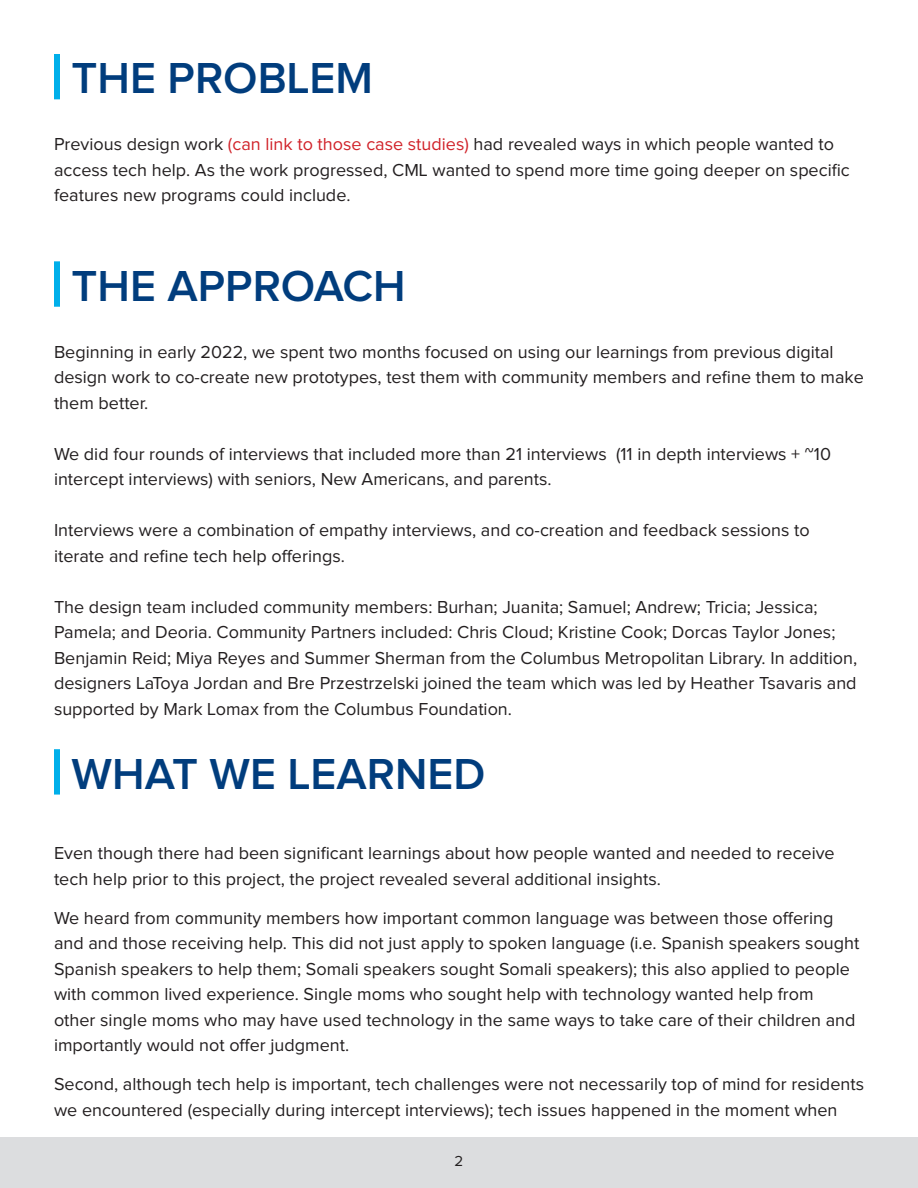
<style>
.page{position:relative;width:918px;height:1188px;background:#fff}
.page>*{position:absolute;margin:0;border:0;box-sizing:border-box;transform-origin:0 0}
.t1{font:600 45px "Proxima Nova";color:#013d7d}
.Bullets{font:18px/25.5px "Proxima Nova";color:#231f20}
.t2{font:15px "Proxima Nova";color:#231f20}
.s1{color:#d1232a}
</style>
<div class="page">
<div style="left:0;top:1138px;width:918px;height:50px;background:#dcdddf"></div>
<div style="left:54px;top:54px;width:6px;height:45px;background:#00afea"></div>
<div style="left:54px;top:261px;width:6px;height:46px;background:#00afea"></div>
<div style="left:54px;top:749px;width:6px;height:46px;background:#00afea"></div>
<p class="t1" style="left:72px;top:58px;width:303px">THE PROBLEM</p>
<p class="Bullets" style="left:54px;top:132px;width:797px">Previous design work <span class="s1">(can link to those case studies)</span> had revealed ways in which people wanted to access tech help. As the work progressed, CML wanted to spend more time going deeper on specific features new programs could include.</p>
<p class="t1" style="left:72px;top:265px;width:336px">THE APPROACH</p>
<p class="Bullets" style="left:54px;top:340px;width:811px">Beginning in early 2022, we spent two months focused on using our learnings from previous digital design work to co-create new prototypes, test them with community members and refine them to make them better.</p>
<p class="Bullets" style="left:54px;top:442px;width:779px">We did four rounds of interviews that included more than 21 interviews (11 in depth interviews + ~10 intercept interviews) with seniors, New Americans, and parents.</p>
<p class="Bullets" style="left:54px;top:518px;width:757px">Interviews were a combination of empathy interviews, and co-creation and feedback sessions to iterate and refine tech help offerings.</p>
<p class="Bullets" style="left:54px;top:595px;width:805px">The design team included community members: Burhan; Juanita; Samuel; Andrew; Tricia; Jessica; Pamela; and Deoria. Community Partners included: Chris Cloud; Kristine Cook; Dorcas Taylor Jones; Benjamin Reid; Miya Reyes and Summer Sherman from the Columbus Metropolitan Library. In addition, designers LaToya Jordan and Bre Przestrzelski joined the team which was led by Heather Tsavaris and supported by Mark Lomax from the Columbus Foundation.</p>
<p class="t1" style="left:72px;top:753px;width:415px">WHAT WE LEARNED</p>
<p class="Bullets" style="left:54px;top:841px;width:782px">Even though there had been significant learnings about how people wanted and needed to receive tech help prior to this project, the project revealed several additional insights.</p>
<p class="Bullets" style="left:54px;top:906px;width:807px">We heard from community members how important common language was between those offering and and those receiving help. This did not just apply to spoken language (i.e. Spanish speakers sought Spanish speakers to help them; Somali speakers sought Somali speakers); this also applied to people with common lived experience. Single moms who sought help with technology wanted help from other single moms who may have used technology in the same ways to take care of their children and importantly would not offer judgment.</p>
<p class="Bullets" style="left:54px;top:1072px;width:812px">Second, although tech help is important, tech challenges were not necessarily top of mind for residents we encountered (especially during intercept interviews); tech issues happened in the moment when</p>
<p class="t2" style="left:455px;top:1154px;width:10px">2</p>
</div>
